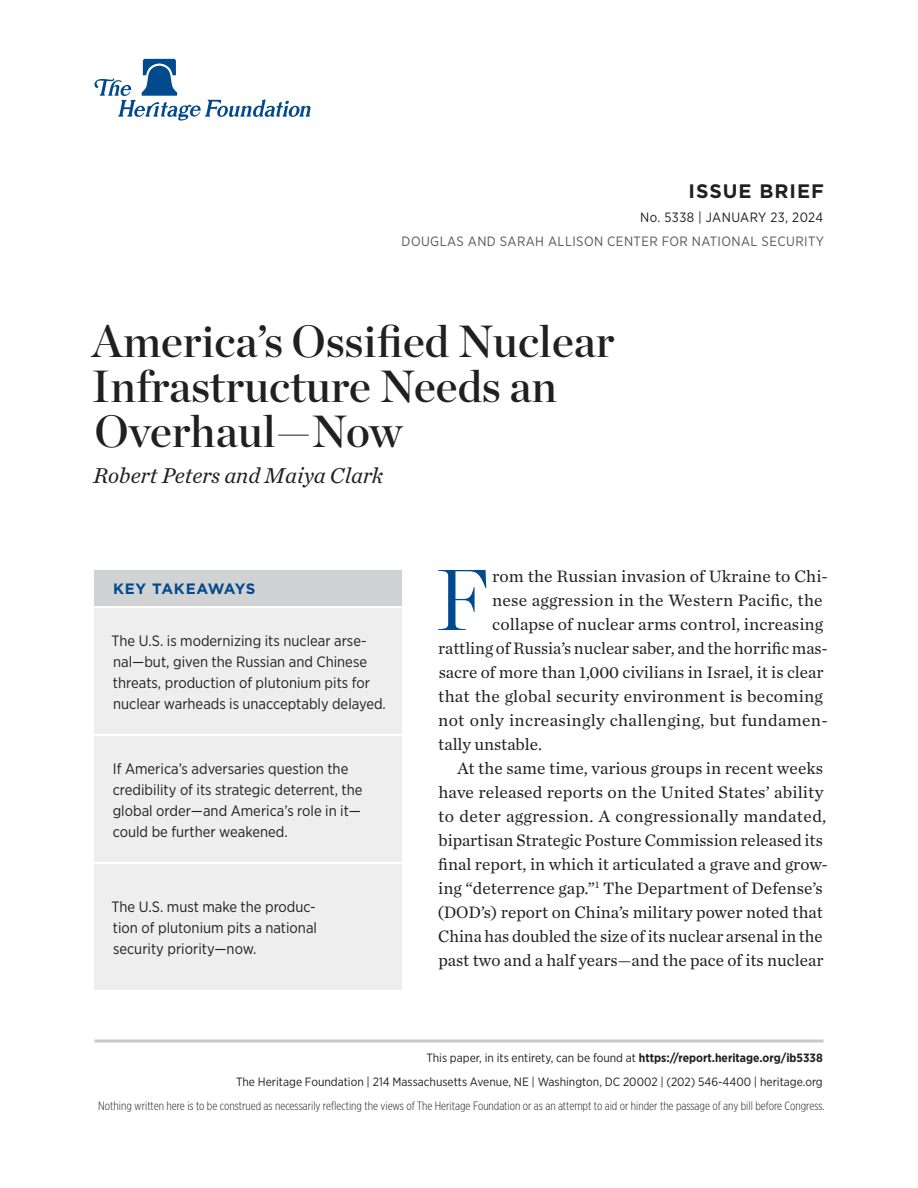
<style>
.page{position:relative;width:918px;height:1188px;background:#fff}
.page>*{position:absolute;margin:0;border:0;box-sizing:border-box;transform-origin:0 0}
.Body_Text___DROP_CAP{font:300 86.1px "Chronicle Display";color:#004a8d}
.Paper_Title{font:45px/45px "Chronicle Display Semi";color:#231f20}
.Byline{font:italic 22.5px "Chronicle Text G1";color:#231f20}
.t1{font:700 19.5px "Gotham";letter-spacing:.05em;color:#231f20}
.Body_Text{font:17.25px/24px "Chronicle Text G1";color:#231f20}
.Body_Text___DROP_CAP-2{font:17.25px "Chronicle Text G1";letter-spacing:.005em;color:#231f20}
.Key_Takeaways{font:15px/21px "Gotham Narrow";color:#231f20}
.Key_Takeaways___HEADER{font:700 15px "Gotham";letter-spacing:.03em;color:#004a8d}
.t2{font:13.5px "Gotham Narrow";letter-spacing:.03em;color:#57585a}
.t3{font:13.5px "Gotham Narrow";letter-spacing:.03em;color:#231f20}
.t4{font:12px/24px "Gotham Narrow";color:#231f20;text-align:right}
.t5{font:300 12px "Gotham X Narrow";color:#231f20}
.s1{font-weight:700}
</style>
<div class="page">
<hr style="left:94px;top:1040px;width:730px;height:2px;background:#c7c8ca">
<svg style="left:94px;top:59px;width:216px;height:62px"></svg>
<div style="left:94px;top:608px;width:308px;height:126px;background:#eeeeef"></div>
<div style="left:94px;top:570px;width:308px;height:36px;background:#d1d2d4"></div>
<div style="left:94px;top:736px;width:308px;height:126px;background:#eeeeef"></div>
<div style="left:94px;top:864px;width:308px;height:126px;background:#eeeeef"></div>
<p class="t1" style="left:689px;top:178px;width:137px">ISSUE BRIEF</p>
<p class="t3" style="left:640px;top:209px;width:184px">No. 5338 | Jan uary 23, 2024</p>
<p class="t2" style="left:402px;top:233px;width:116px">DOUGLAS AND SARA</p>
<p class="t2" style="left:535px;top:233px;width:290px">H ALLISON CENTER FOR NATIONAL SECURITY</p>
<p class="Paper_Title" style="left:92px;top:316px;width:524px">America’s Ossified Nuclear<br>Infrastructure Needs an<br>Overhaul—Now</p>
<p class="Byline" style="left:93px;top:458px;width:292px">Robert Peters and Maiya Clark</p>
<p class="Key_Takeaways___HEADER" style="left:113px;top:579px;width:144px">KEY TAKEAWAYS</p>
<p class="Key_Takeaways" style="left:112px;top:630px;width:276px">The U.S. is modernizing its nuclear arse&shy;nal—but, given the Russian and Chinese threats, production of plutonium pits for nuclear warheads is unacceptably delayed.</p>
<p class="Key_Takeaways" style="left:113px;top:758px;width:251px">If America’s adversaries question the credibility of its strategic deterrent, the global order—and America’s role in it— could be further weakened.</p>
<p class="Key_Takeaways" style="left:112px;top:896px;width:207px;text-align:justify">The U.S. must make the produc&shy;tion of plutonium pits a national security priority—now.</p>
<p class="Body_Text___DROP_CAP" style="left:436px;top:534px;width:55px">F</p>
<p class="Body_Text___DROP_CAP-2" style="left:492px;top:563px;width:337px">rom the Russian invasion of Ukraine to Chi-</p>
<p class="Body_Text___DROP_CAP-2" style="left:492px;top:587px;width:332px">nese aggression in the Western Pacific, the</p>
<p class="Body_Text___DROP_CAP-2" style="left:492px;top:611px;width:332px">collapse of nuclear arms control, increasing</p>
<p class="Body_Text___DROP_CAP-2" style="left:438px;top:635px;width:391px">rattling of Russia’s nuclear saber, and the horrific mas-</p>
<p class="Body_Text___DROP_CAP-2" style="left:439px;top:659px;width:386px">sacre of more than 1,000 civilians in Israel, it is clear</p>
<p class="Body_Text___DROP_CAP-2" style="left:438px;top:683px;width:386px">that the global security environment is becoming</p>
<p class="Body_Text___DROP_CAP-2" style="left:438px;top:707px;width:391px">not only increasingly challenging, but fundamen-</p>
<p class="Body_Text___DROP_CAP-2" style="left:438px;top:731px;width:106px">tally unstable.</p>
<p class="Body_Text" style="left:437px;top:755px;width:392px;text-indent:20px">At the same time, various groups in recent weeks have released reports on the United States’ ability to deter aggression. A congressionally mandated, bipartisan Strategic Posture Commission released its final report, in which it articulated a grave and grow&shy;ing “deterrence gap.”<sup>1</sup> The Department of Defense’s (DOD’s) report on China’s military power noted that China has doubled the size of its nuclear arsenal in the past two and a half years—and the pace of its nuclear</p>
<p class="t4" style="left:236px;top:1046px;width:588px">This paper, in its entirety, can be found at <span class="s1">https://report.heritage.org/ib5338<br></span>The Heritage Foundation | 214 Massachusetts Avenue, NE | Washington, DC 20002 | (202) 546-4400 | heritage.org</p>
<p class="t5" style="left:98px;top:1099px;width:728px">Nothing written here is to be construed as necessarily reflecting the views of The Heritage Foundation or as an attempt to aid or hinder the passage of any bill before Congress.</p>
</div>
